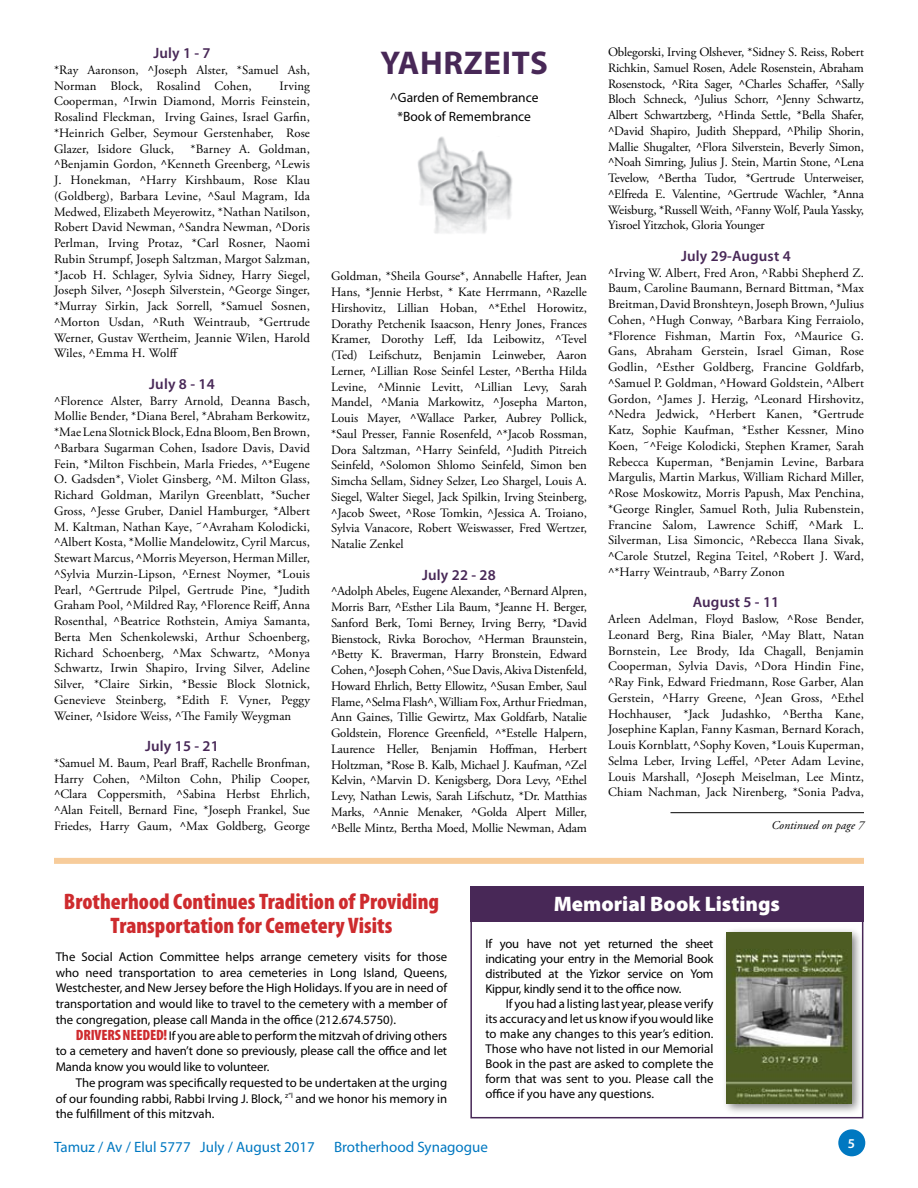
<style>
.page{position:relative;width:918px;height:1188px;background:#fff}
.page>*{position:absolute;margin:0;border:0;box-sizing:border-box;transform-origin:0 0}
.t1{font:700 33px "Myriad Pro";color:#482857}
.t2{font:900 condensed 22.5px/24px "Myriad Pro";color:#ce2b2e;text-align:center}
.t3{font:900 21px "Myriad Pro";color:#fff}
.t4{font:600 15px "Myriad Pro";letter-spacing:.01em;color:#482857}
.t5{font:15px "Myriad Pro";color:#0078c1}
.t6{font:13.5px/19.5px "Myriad Pro";color:#000;text-align:center}
.t7{font:600 13.5px "Myriad Pro";color:#fff}
.t8{font:12.75px/15.8px "Adobe Garamond Pro";letter-spacing:.005em;color:#000;text-align:justify}
.t9{font:12.75px/15px "Myriad Pro";color:#000;text-align:justify}
.t10{font:italic 12px "Adobe Garamond Pro";color:#000}
.s1{font-weight:900;font-stretch:condensed;font-size:15px;color:#ce2b2e}
</style>
<div class="page">
<div style="left:838px;top:1129px;width:27px;height:27px;background:#0078c1;border-radius:50%"></div>
<img style="left:418px;top:136px;width:95px;height:98px">
<div style="left:470px;top:886px;width:393px;height:36px;background:#482857"></div>
<div style="left:470px;top:887px;width:393px;height:231px;border:2px solid #482857"></div>
<div style="left:721px;top:927px;width:144px;height:189px;background:#000;opacity:.5"></div>
<img style="left:727px;top:932px;width:125px;height:171px">
<div style="left:54px;top:858px;width:810px;height:6px;background:#f7cc9b"></div>
<hr style="left:670px;top:812px;width:194px;height:1px;background:#000">
<p class="t4" style="left:153px;top:44px;width:59px">July 1 - 7</p>
<p class="t8" style="left:54px;top:63px;width:257px">*Ray Aaronson, ^Joseph Alster, *Samuel Ash,<br>Norman Block, Rosalind Cohen,</p>
<p class="t8" style="left:54px;top:78px;width:258px;text-indent:226px">Irving Cooperman, ^Irwin Diamond, Morris Feinstein, Rosalind Fleckman, Irving Gaines, Israel Garfin, *Heinrich Gelber, Seymour Gerstenhaber, Rose Glazer, Isidore Gluck,</p>
<p class="t8" style="left:54px;top:141px;width:258px;text-indent:137px">*Barney A. Goldman, ^Benjamin Gordon, ^Kenneth Greenberg, ^Lewis J. Honekman, ^Harry Kirshbaum, Rose Klau (Goldberg), Barbara Levine, ^Saul Magram, Ida Medwed, Elizabeth Meyerowitz, *Nathan Natilson, Robert David Newman, ^Sandra Newman, ^Doris Perlman, Irving Protaz, *Carl Rosner, Naomi Rubin Strumpf, Joseph Saltzman, Margot Salzman, *Jacob H. Schlager, Sylvia Sidney, Harry Siegel, Joseph Silver, ^Joseph Silverstein, ^George Singer, *Murray Sirkin, Jack Sorrell, *Samuel Sosnen, ^Morton Usdan, ^Ruth Weintraub, *Gertrude Werner, Gustav Wertheim, Jeannie Wilen, Harold Wiles, ^Emma H. Wolff</p>
<p class="t4" style="left:149px;top:374px;width:67px">July 8 - 14</p>
<p class="t8" style="left:54px;top:393px;width:258px">^Florence Alster, Barry Arnold, Deanna Basch, Mollie Bender, *Diana Berel, *Abraham Berkowitz, *Mae Lena Slotnick Block, Edna Bloom, Ben Brown, ^Barbara Sugarman Cohen, Isadore Davis, David Fein, *Milton Fischbein, Marla Friedes, ^*Eugene O. Gadsden*, Violet Ginsberg, ^M. Milton Glass, Richard Goldman, Marilyn Greenblatt, *Sucher Gross, ^Jesse Gruber, Daniel Hamburger, *Albert M. Kaltman, Nathan Kaye, ~^Avraham Kolodicki, ^Albert Kosta, *Mollie Mandelowitz, Cyril Marcus, Stewart Marcus, ^Morris Meyerson, Herman Miller, ^Sylvia Murzin-Lipson, ^Ernest Noymer, *Louis Pearl, ^Gertrude Pilpel, Gertrude Pine, *Judith Graham Pool, ^Mildred Ray, ^Florence Reiff, Anna Rosenthal, ^Beatrice Rothstein, Amiya Samanta, Berta Men Schenkolewski, Arthur Schoenberg, Richard Schoenberg, ^Max Schwartz, ^Monya Schwartz, Irwin Shapiro, Irving Silver, Adeline Silver, *Claire Sirkin, *Bessie Block Slotnick, Genevieve Steinberg, *Edith F. Vyner, Peggy Weiner, ^Isidore Weiss, ^The Family Weygman</p>
<p class="t4" style="left:145px;top:737px;width:75px">July 15 - 21</p>
<p class="t8" style="left:54px;top:756px;width:258px">*Samuel M. Baum, Pearl Braff, Rachelle Bronfman, Harry Cohen, ^Milton Cohn, Philip Cooper, ^Clara Coppersmith, ^Sabina Herbst Ehrlich, ^Alan Feitell, Bernard Fine, *Joseph Frankel, Sue Friedes, Harry Gaum, ^Max Goldberg, George</p>
<h1 class="t1" style="left:380px;top:41px;width:40px">YAHR</h1>
<h1 class="t1" style="left:464px;top:41px;width:37px">ZEITS</h1>
<p class="t6" style="left:390px;top:87px;width:150px">^Garden of Remembrance *Book of Remembrance</p>
<p class="t8" style="left:331px;top:269px;width:258px">Goldman, *Sheila Gourse*, Annabelle Hafter, Jean Hans, *Jennie Herbst, * Kate Herrmann, ^Razelle Hirshovitz, Lillian Hoban, ^*Ethel Horowitz, Dorathy Petchenik Isaacson, Henry Jones, Frances Kramer, Dorothy Leff, Ida Leibowitz, ^Tevel (Ted) Leifschutz, Benjamin Leinweber, Aaron Lerner, ^Lillian Rose Seinfel Lester, ^Bertha Hilda Levine, ^Minnie Levitt, ^Lillian Levy, Sarah Mandel, ^Mania Markowitz, ^Josepha Marton, Louis Mayer, ^Wallace Parker, Aubrey Pollick, *Saul Presser, Fannie Rosenfeld, ^*Jacob Rossman, Dora Saltzman, ^Harry Seinfeld, ^Judith Pitreich Seinfeld, ^Solomon Shlomo Seinfeld, Simon ben Simcha Sellam, Sidney Selzer, Leo Shargel, Louis A.<br>Siegel, Walter Siegel, Jack Spilkin, Irving Steinberg, ^Jacob Sweet, ^Rose Tomkin, ^Jessica A. Troiano, Sylvia Vanacore, Robert Weiswasser, Fred Wertzer, Natalie Zenkel</p>
<p class="t4" style="left:422px;top:565px;width:75px">July 22 - 28</p>
<p class="t8" style="left:331px;top:584px;width:258px">^Adolph Abeles, Eugene Alexander, ^Bernard Alpren, Morris Barr, ^Esther Lila Baum, *Jeanne H. Berger, Sanford Berk, Tomi Berney, Irving Berry, *David Bienstock, Rivka Borochov, ^Herman Braunstein, ^Betty K. Braverman, Harry Bronstein, Edward Cohen, ^Joseph Cohen, ^Sue Davis, Akiva Distenfeld, Howard Ehrlich, Betty Ellowitz, ^Susan Ember, Saul Flame, ^Selma Flash^, William Fox, Arthur Friedman, Ann Gaines, Tillie Gewirtz, Max Goldfarb, Natalie Goldstein, Florence Greenfield, ^*Estelle Halpern, Laurence Heller, Benjamin Hoffman, Herbert Holtzman, *Rose B. Kalb, Michael J. Kaufman, ^Zel Kelvin, ^Marvin D. Kenigsberg, Dora Levy, ^Ethel Levy, Nathan Lewis, Sarah Lifschutz, *Dr. Matthias Marks, ^Annie Menaker, ^Golda Alpert Miller, ^Belle Mintz, Bertha Moed, Mollie Newman, Adam</p>
<p class="t8" style="left:608px;top:45px;width:258px">Oblegorski, Irving Olshever, *Sidney S. Reiss, Robert Richkin, Samuel Rosen, Adele Rosenstein, Abraham Rosenstock, ^Rita Sager, ^Charles Schaffer, ^Sally Bloch Schneck, ^Julius Schorr, ^Jenny Schwartz, Albert Schwartzberg, ^Hinda Settle, *Bella Shafer, ^David Shapiro, Judith Sheppard, ^Philip Shorin, Mallie Shugalter, ^Flora Silverstein, Beverly Simon, ^Noah Simring, Julius J. Stein, Martin Stone, ^Lena Tevelow, ^Bertha Tudor, *Gertrude Unterweiser, ^Elfreda E. Valentine, ^Gertrude Wachler, *Anna Weisburg, *Russell Weith, ^Fanny Wolf, Paula Yassky, Yisroel Yitzchok, Gloria Younger</p>
<p class="t4" style="left:681px;top:246px;width:111px">July 29-August 4</p>
<p class="t8" style="left:608px;top:265px;width:258px">^Irving W. Albert, Fred Aron, ^Rabbi Shepherd Z.<br>Baum, Caroline Baumann, Bernard Bittman, *Max Breitman, David Bronshteyn, Joseph Brown, ^Julius Cohen, ^Hugh Conway, ^Barbara King Ferraiolo, *Florence Fishman, Martin Fox, ^Maurice G.<br>Gans, Abraham Gerstein, Israel Giman, Rose Godlin, ^Esther Goldberg, Francine Goldfarb, ^Samuel P. Goldman, ^Howard Goldstein, ^Albert Gordon, ^James J. Herzig, ^Leonard Hirshovitz, ^Nedra Jedwick, ^Herbert Kanen, *Gertrude Katz, Sophie Kaufman, *Esther Kessner, Mino Koen, ~^Feige Kolodicki, Stephen Kramer, Sarah Rebecca Kuperman, *Benjamin Levine, Barbara Margulis, Martin Markus, William Richard Miller, ^Rose Moskowitz, Morris Papush, Max Penchina, *George Ringler, Samuel Roth, Julia Rubenstein, Francine Salom, Lawrence Schiff, ^Mark L.<br>Silverman, Lisa Simoncic, ^Rebecca Ilana Sivak, ^Carole Stutzel, Regina Teitel, ^Robert J. Ward, ^*Harry Weintraub, ^Barry Zonon</p>
<p class="t4" style="left:693px;top:593px;width:88px">August 5 - 11</p>
<p class="t8" style="left:608px;top:612px;width:258px">Arleen Adelman, Floyd Baslow, ^Rose Bender, Leonard Berg, Rina Bialer, ^May Blatt, Natan Bornstein, Lee Brody, Ida Chagall, Benjamin Cooperman, Sylvia Davis, ^Dora Hindin Fine, ^Ray Fink, Edward Friedmann, Rose Garber, Alan Gerstein, ^Harry Greene, ^Jean Gross, ^Ethel Hochhauser, *Jack Judashko, ^Bertha Kane, Josephine Kaplan, Fanny Kasman, Bernard Korach, Louis Kornblatt, ^Sophy Koven, *Louis Kuperman, Selma Leber, Irving Leffel, ^Peter Adam Levine, Louis Marshall, ^Joseph Meiselman, Lee Mintz, Chiam Nachman, Jack Nirenberg, *Sonia Padva,</p>
<p class="t10" style="left:771px;top:818px;width:94px">Continued on page 7</p>
<h2 class="t2" style="left:64px;top:889px;width:377px">Brotherhood Continues Tradition of Providing<br>Transportation for Cemetery Visits</h2>
<p class="t9" style="left:56px;top:948px;width:393px;line-height:15.8px">The Social Action Committee helps arrange cemetery visits for those who need transportation to area cemeteries in Long Island, Queens, Westchester, and New Jersey before the High Holidays. If you are in need of transportation and would like to travel to the cemetery with a member of the congregation, please call Manda in the office (212.674.5750).</p>
<p class="t9" style="left:56px;top:1027px;width:393px;line-height:15.8px;text-indent:20px"><span class="s1">DRIVERS NEEDED!</span> If you are able to perform the mitzvah of driving others to a cemetery and haven’t done so previously, please call the office and let Manda know you would like to volunteer.</p>
<p class="t9" style="left:56px;top:1074px;width:393px;line-height:15.8px;text-indent:20px">The program was specifically requested to be undertaken at the urging of our founding rabbi, Rabbi Irving J. Block, <sup>z’’l</sup> and we honor his memory in the fulfillment of this mitzvah.</p>
<h3 class="t3" style="left:554px;top:890px;width:228px">Memorial Book Listings</h3>
<p class="t9" style="left:485px;top:936px;width:230px">If you have not yet returned the sheet indicating your entry in the Memorial Book distributed at the Yizkor service on Yom Kippur, kindly send it to the office now.</p>
<p class="t9" style="left:485px;top:996px;width:230px;text-indent:20px">If you had a listing last year, please verify its accuracy and let us know if you would like to make any changes to this year’s edition.<br>Those who have not listed in our Memorial Book in the past are asked to complete the form that was sent to you. Please call the office if you have any questions.</p>
<p class="t5" style="left:54px;top:1138px;width:262px">Tamuz / Av / Elul 5777 July / August 2017</p>
<p class="t5" style="left:334px;top:1138px;width:156px">Brotherhood Synagogue</p>
<p class="t7" style="left:848px;top:1135px;width:9px">5</p>
</div>
